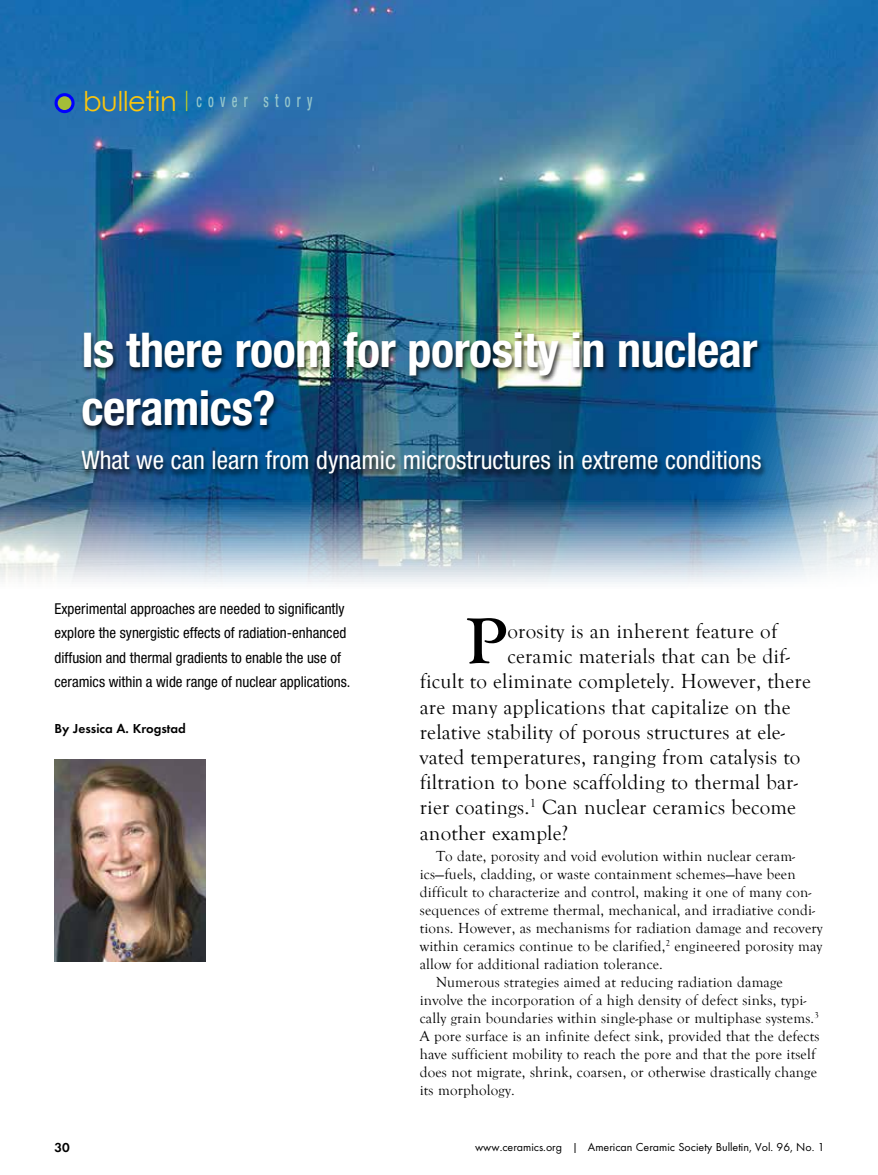
<style>
.page{position:relative;width:878px;height:1175px;background:#fff}
.page>*{position:absolute;margin:0;border:0;box-sizing:border-box;transform-origin:0 0}
.t1{font:700 66.75px "Goudy Old Style T";color:#000}
.t2{font:700 condensed 48px/58.5px "Helvetica Neue";letter-spacing:-.01em;color:#fff}
.t3{font:27.3px "Century Gothic";color:#fcc60e}
.t4{font:condensed 25.5px "Helvetica Neue";color:#fff}
.t5{font:21px "Goudy Old Style T";letter-spacing:.01em;color:#000}
.t6{font:500 condensed 18.75px "Helvetica Neue";letter-spacing:.5em;color:#96c6cb;scale:.67 1}
.t7{font:15px "Goudy Old Style T";letter-spacing:.01em;color:#000}
.t8{font:condensed 15px/24px "Helvetica Neue";color:#000}
.t9{font:600 13.5px "Futura T";color:#000}
.t10{font:12px "Futura T";color:#000}
</style>
<div class="page">
<img style="left:0;top:0;width:878px;height:584px">
<div style="left:79px;top:331px;width:687px;height:150px;background:#000;opacity:.75"></div>
<svg style="left:186px;top:91px;width:1px;height:20px"></svg>
<svg style="left:55px;top:93px;width:20px;height:20px"></svg>
<div style="left:58px;top:96px;width:13px;height:14px;background:#a4be39;border-radius:50%"></div>
<img style="left:55px;top:759px;width:151px;height:202px">
<h3 class="t3" style="left:83px;top:84px;width:95px">bulletin</h3>
<p class="t6" style="left:196px;top:89px;width:175px">cover story</p>
<h2 class="t2" style="left:81px;top:319px;width:677px">Is there room for porosity in nuclear ceramics?</h2>
<h3 class="t4" style="left:81px;top:445px;width:681px">What we can learn from dynamic microstructures in extreme conditions</h3>
<p class="t8" style="left:55px;top:597px;width:297px">Experimental approaches are needed to significantly explore the synergistic effects of radiation-enhanced diffusion and thermal gradients to enable the use of ceramics within a wide range of nuclear applications.</p>
<p class="t9" style="left:55px;top:720px;width:133px">By Jessica A. Krogstad</p>
<h1 class="t1" style="left:466px;top:603px;width:43px">P</h1>
<h3 class="t5" style="left:507px;top:619px;width:271px">orosity is an inherent feature of</h3>
<h3 class="t5" style="left:507px;top:644px;width:284px">ceramic materials that can be dif-</h3>
<h3 class="t5" style="left:420px;top:670px;width:392px">ficult to eliminate completely. However, there</h3>
<h3 class="t5" style="left:420px;top:695px;width:372px">are many applications that capitalize on the</h3>
<h3 class="t5" style="left:420px;top:720px;width:366px">relative stability of porous structures at ele-</h3>
<h3 class="t5" style="left:420px;top:745px;width:382px">vated temperatures, ranging from catalysis to</h3>
<h3 class="t5" style="left:420px;top:770px;width:379px">filtration to bone scaffolding to thermal bar-</h3>
<h3 class="t5" style="left:420px;top:796px;width:378px">rier coatings.<sup>1</sup> Can nuclear ceramics become</h3>
<h3 class="t5" style="left:420px;top:821px;width:150px">another example?</h3>
<p class="t7" style="left:436px;top:847px;width:360px">To date, porosity and void evolution within nuclear ceram-</p>
<p class="t7" style="left:420px;top:865px;width:377px">ics—fuels, cladding, or waste containment schemes—have been</p>
<p class="t7" style="left:420px;top:883px;width:393px">difficult to characterize and control, making it one of many con-</p>
<p class="t7" style="left:420px;top:901px;width:397px">sequences of extreme thermal, mechanical, and irradiative condi-</p>
<p class="t7" style="left:420px;top:919px;width:404px">tions. However, as mechanisms for radiation damage and recovery</p>
<p class="t7" style="left:420px;top:937px;width:404px">within ceramics continue to be clarified,<sup>2</sup> engineered porosity may</p>
<p class="t7" style="left:420px;top:955px;width:244px">allow for additional radiation tolerance.</p>
<p class="t7" style="left:436px;top:973px;width:348px">Numerous strategies aimed at reducing radiation damage</p>
<p class="t7" style="left:420px;top:991px;width:388px">involve the incorporation of a high density of defect sinks, typi-</p>
<p class="t7" style="left:420px;top:1009px;width:400px">cally grain boundaries within single-phase or multiphase systems.<sup>3</sup></p>
<p class="t7" style="left:420px;top:1027px;width:401px">A pore surface is an infinite defect sink, provided that the defects</p>
<p class="t7" style="left:420px;top:1045px;width:397px">have sufficient mobility to reach the pore and that the pore itself</p>
<p class="t7" style="left:420px;top:1063px;width:398px">does not migrate, shrink, coarsen, or otherwise drastically change</p>
<p class="t7" style="left:420px;top:1081px;width:96px">its morphology.</p>
<p class="t9" style="left:55px;top:1139px;width:17px">30</p>
<p class="t10" style="left:475px;top:1139px;width:351px">www.ceramics.org | American Ceramic Society Bulletin, Vol. 96, No. 1</p>
</div>
